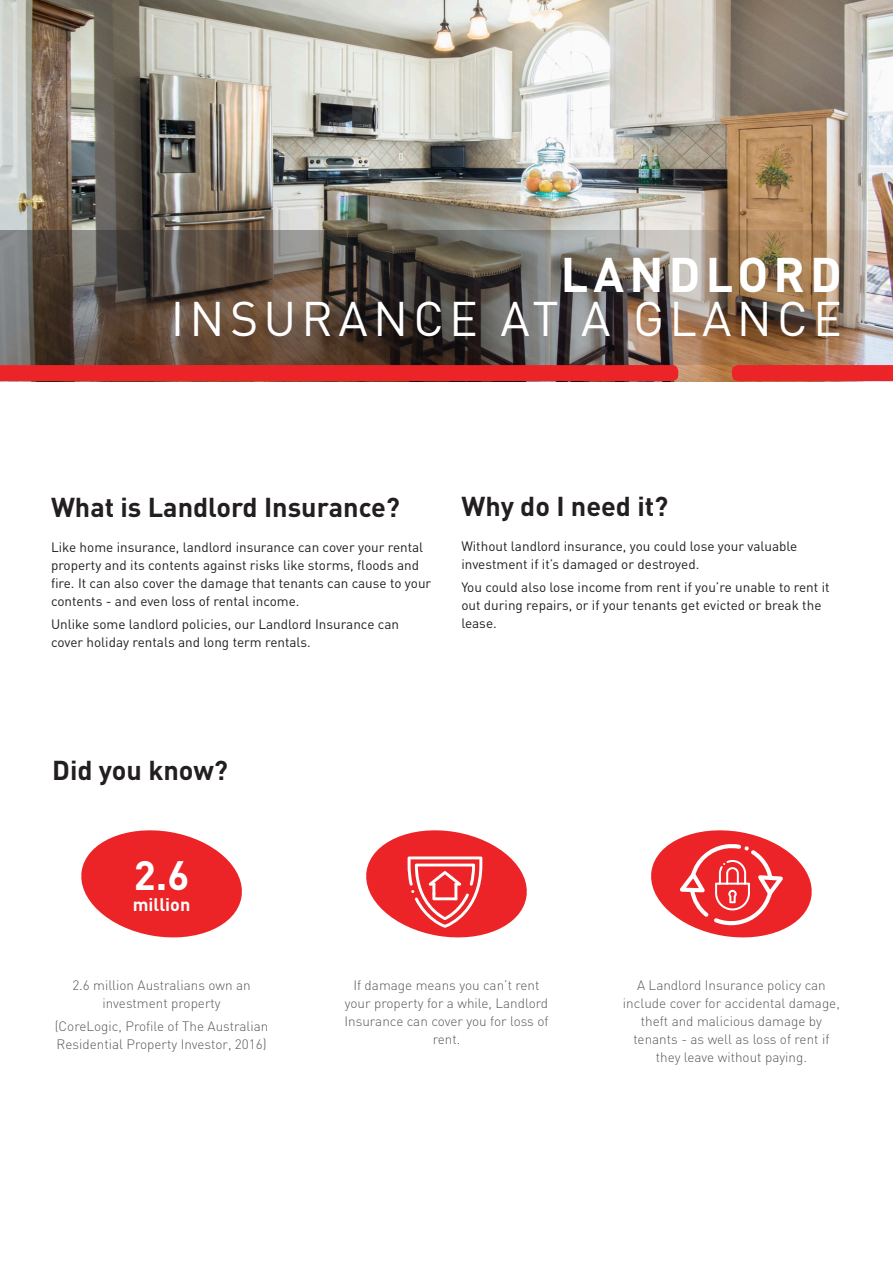
<style>
.page{position:relative;width:893px;height:1263px;background:#fff}
.page>*{position:absolute;margin:0;border:0;box-sizing:border-box;transform-origin:0 0}
.t1{font:48px/43.5px "DIN";letter-spacing:.11em;color:#fff;text-align:right}
.t2{font:700 40.5px "DIN";color:#fff}
.t3{font:700 27px "DIN";color:#231f20}
.t4{font:700 18px "DIN";color:#fff}
.t5{font:13.5px/18px "DIN";color:#231f20}
.t6{font:300 13.5px/18px "DIN";color:#57585a;text-align:center}
.s1{font-weight:700}
</style>
<div class="page">
<svg style="left:81px;top:830px;width:161px;height:108px"></svg>
<img style="left:0;top:0;width:893px;height:382px">
<img style="left:0;top:231px;width:893px;height:134px">
<svg style="left:651px;top:830px;width:161px;height:108px"></svg>
<svg style="left:366px;top:830px;width:161px;height:108px"></svg>
<div style="left:0;top:365px;width:678px;height:16px;background:#ec2327"></div>
<div style="left:732px;top:365px;width:161px;height:16px;background:#ec2327"></div>
<p class="t1" style="left:171px;top:252px;width:673px"><span class="s1">LANDLORD<br></span>INSURANCE AT A GLANCE</p>
<p class="t3" style="left:51px;top:490px;width:351px">What is Landlord Insurance?</p>
<p class="t5" style="left:51px;top:538px;width:382px">Like home insurance, landlord insurance can cover your rental property and its contents against risks like storms, floods and fire. It can also cover the damage that tenants can cause to your contents - and even loss of rental income.</p>
<p class="t5" style="left:51px;top:614px;width:349px">Unlike some landlord policies, our Landlord Insurance can cover holiday rentals and long term rentals.</p>
<p class="t3" style="left:461px;top:489px;width:209px">Why do I need it?</p>
<p class="t5" style="left:461px;top:537px;width:338px">Without landlord insurance, you could lose your valuable investment if it’s damaged or destroyed.</p>
<p class="t5" style="left:461px;top:577px;width:370px">You could also lose income from rent if you’re unable to rent it out during repairs, or if your tenants get evicted or break the lease.</p>
<p class="t3" style="left:52px;top:753px;width:177px">Did you know?</p>
<p class="t2" style="left:134px;top:849px;width:57px">2.6</p>
<p class="t4" style="left:133px;top:893px;width:59px">million</p>
<p class="t6" style="left:72px;top:976px;width:180px">2.6 million Australians own an investment property</p>
<p class="t6" style="left:55px;top:1017px;width:215px;text-align:left">(CoreLogic, Profile of The Australian<br>Residential Property Investor, 2016)</p>
<p class="t6" style="left:344px;top:976px;width:206px">If damage means you can’t rent your property for a while, Landlord<br>Insurance can cover you for loss of rent.</p>
<p class="t6" style="left:623px;top:976px;width:218px">A Landlord Insurance policy can include cover for accidental damage, theft and malicious damage by tenants - as well as loss of rent if they leave without paying.</p>
</div>
